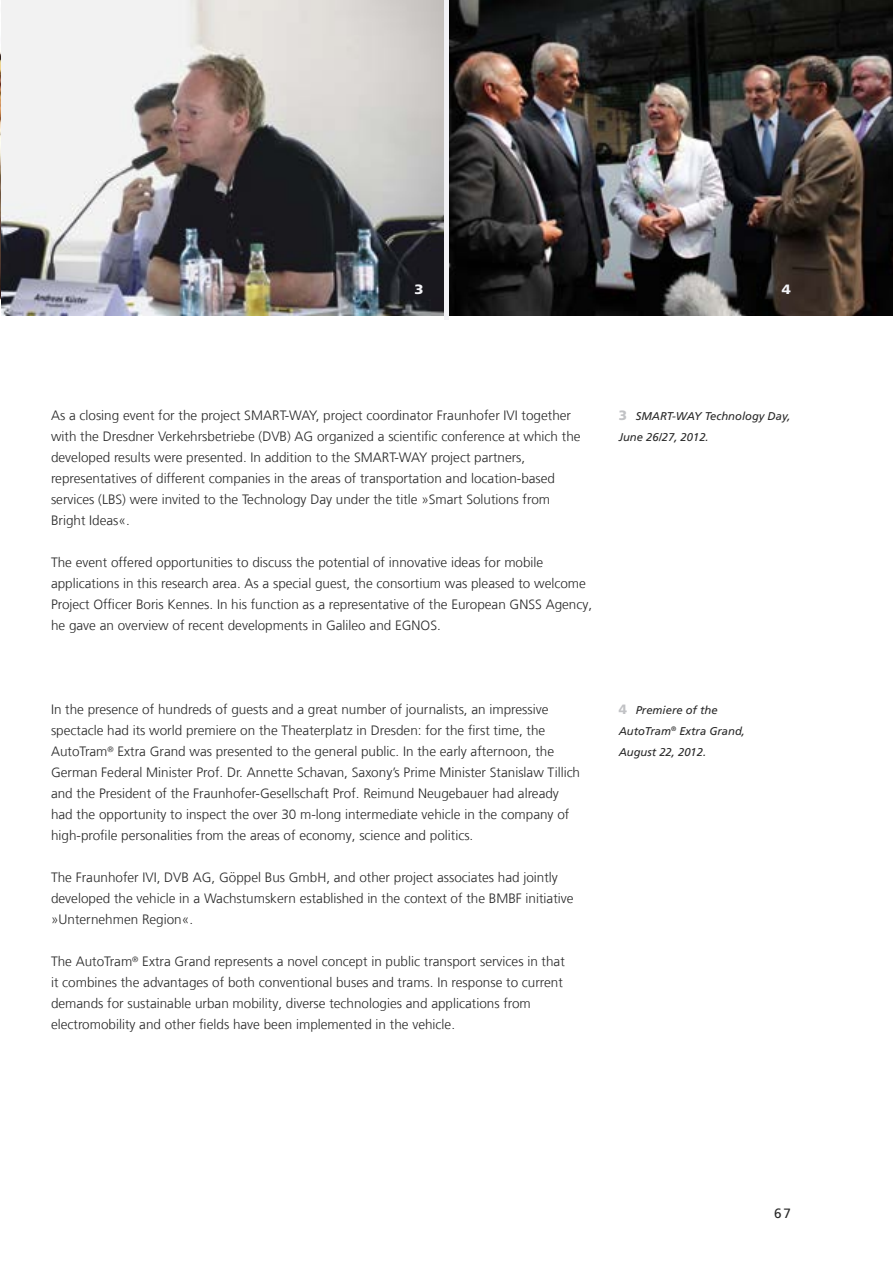
<style>
.page{position:relative;width:893px;height:1263px;background:#fff}
.page>*{position:absolute;margin:0;border:0;box-sizing:border-box;transform-origin:0 0}
.t1{font:300 13.5px/21px "Frutiger LT Com";color:#292929}
.t2{font:13.5px "Frutiger LT Com";color:#292929}
.t3{font:900 13.5px "Frutiger LT Com";color:#f2f2f6;scale:1.1 1}
.t4{font:italic 11.25px/21px "Frutiger LT Com";color:#292929}
.s1{font-style:inherit}
.s2{font-weight:900;font-style:normal;font-size:13.5px;color:#c1c2c5}
</style>
<div class="page">
<img style="left:0;top:0;width:893px;height:315px">
<div style="left:444px;top:0;width:5px;height:320px;background:#f2f2f6"></div>
<p class="t3" style="left:415px;top:281px;width:10px">3</p>
<p class="t3" style="left:782px;top:281px;width:10px">4</p>
<p class="t1" style="left:51px;top:405px;width:531px">As a closing event for the project SMART-WAY, project coordinator Fraunhofer IVI together with the Dresdner Verkehrsbetriebe (DVB) AG organized a scientific conference at which the developed results were presented. In addition to the SMART-WAY project partners, representatives of different companies in the areas of transportation and location-based services (LBS) were invited to the Technology Day under the title »<span class="s1">S</span>mart Solutions from Bright Ideas«.</p>
<p class="t1" style="left:51px;top:552px;width:543px">The event offered opportunities to discuss the potential of innovative ideas for mobile applications in this research area. As a special guest, the consortium was pleased to welcome Project Officer Boris Kennes. In his function as a representative of the European GNSS Agency, he gave an overview of recent developments in Galileo and EGNOS.</p>
<p class="t4" style="left:619px;top:406px;width:174px"><span class="s2">3</span> SMART-WAY Technology Day,<br>June 26/27, 2012.</p>
<p class="t1" style="left:51px;top:699px;width:531px">In the presence of hundreds of guests and a great number of journalists, an impressive spectacle had its world premiere on the Theaterplatz in Dresden: for the first time, the AutoTram<sup>®</sup> Extra Grand was presented to the general public. In the early afternoon, the German Federal Minister Prof. Dr. Annette Schavan, Saxony’s Prime Minister Stanislaw Tillich and the President of the Fraunhofer-Gesellschaft Prof. Reimund Neugebauer had already had the opportunity to inspect the over 30 m-long intermediate vehicle in the company of high-profile personalities from the areas of economy, science and politics.</p>
<p class="t1" style="left:51px;top:867px;width:524px">The Fraunhofer IVI, DVB AG, Göppel Bus GmbH, and other project associates had jointly developed the vehicle in a Wachstumskern established in the context of the BMBF initiative »Unternehmen Region«.</p>
<p class="t1" style="left:51px;top:951px;width:515px">The AutoTram<sup>®</sup> Extra Grand represents a novel concept in public transport services in that it combines the advantages of both conventional buses and trams. In response to current demands for sustainable urban mobility, diverse technologies and applications from electromobility and other fields have been implemented in the vehicle.</p>
<p class="t4" style="left:619px;top:700px;width:128px"><span class="s2">4</span> Premiere of the<br>AutoTram<sup>®</sup> Extra Grand,<br>August 22, 2012.</p>
<p class="t2" style="left:774px;top:1205px;width:18px">67</p>
</div>
